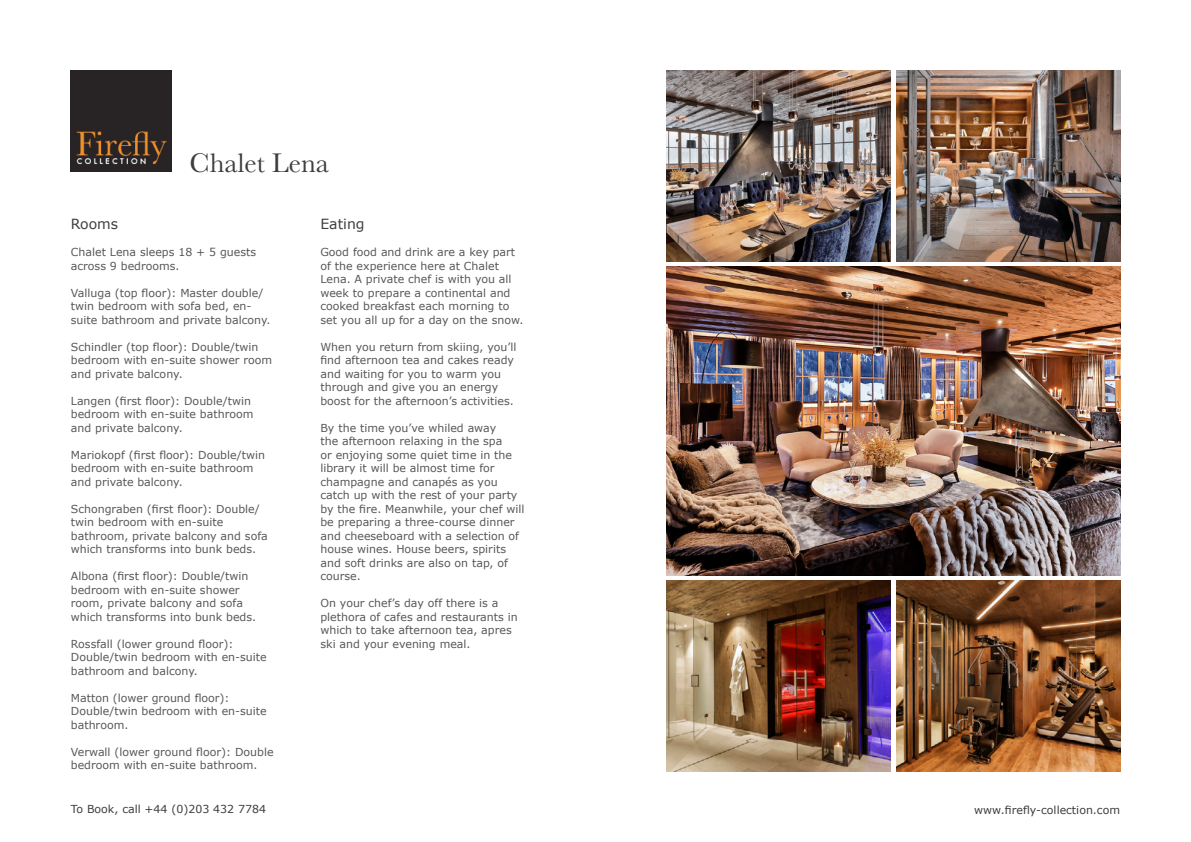
<style>
.page{position:relative;width:1191px;height:842px;background:#fff}
.page>*{position:absolute;margin:0;border:0;box-sizing:border-box;transform-origin:0 0}
.t1{font:28px "Baskerville";color:#3e3e3f}
.t2{font:14px "Verdana";color:#3e3e3f}
.t3{font:11px/13.5px "Verdana";color:#57585a}
.t4{font:11px "Verdana";color:#3e3e3f}
</style>
<div class="page">
<img style="left:71px;top:71px;width:101px;height:101px">
<img style="left:666px;top:71px;width:224px;height:190px">
<img style="left:896px;top:71px;width:224px;height:190px">
<img style="left:666px;top:267px;width:454px;height:308px">
<img style="left:896px;top:581px;width:224px;height:190px">
<img style="left:666px;top:581px;width:224px;height:190px">
<p class="t1" style="left:190px;top:145px;width:141px">Chalet Lena</p>
<p class="t2" style="left:71px;top:215px;width:49px">Rooms</p>
<p class="t3" style="left:71px;top:245px;width:187px">Chalet Lena sleeps 18 + 5 guests across 9 bedrooms.</p>
<p class="t3" style="left:71px;top:286px;width:201px">Valluga (top floor): Master double/ twin bedroom with sofa bed, en&shy;suite bathroom and private balcony.</p>
<p class="t3" style="left:71px;top:340px;width:203px">Schindler (top floor): Double/twin bedroom with en-suite shower room and private balcony.</p>
<p class="t3" style="left:71px;top:394px;width:184px">Langen (first floor): Double/twin bedroom with en-suite bathroom and private balcony.</p>
<p class="t3" style="left:71px;top:448px;width:196px">Mariokopf (first floor): Double/twin bedroom with en-suite bathroom and private balcony.</p>
<p class="t3" style="left:71px;top:502px;width:198px">Schongraben (first floor): Double/ twin bedroom with en-suite bathroom, private balcony and sofa which transforms into bunk beds.</p>
<p class="t3" style="left:71px;top:569px;width:187px">Albona (first floor): Double/twin bedroom with en-suite shower room, private balcony and sofa which transforms into bunk beds.</p>
<p class="t3" style="left:71px;top:637px;width:197px">Rossfall (lower ground floor):<br>Double/twin bedroom with en-suite bathroom and balcony.</p>
<p class="t3" style="left:71px;top:691px;width:197px">Matton (lower ground floor):<br>Double/twin bedroom with en-suite bathroom.</p>
<p class="t3" style="left:71px;top:745px;width:204px">Verwall (lower ground floor): Double bedroom with en-suite bathroom.</p>
<p class="t4" style="left:71px;top:802px;width:197px">To Book, call +44 (0)203 432 7784</p>
<p class="t2" style="left:320px;top:215px;width:46px">Eating</p>
<p class="t3" style="left:320px;top:245px;width:205px">Good food and drink are a key part of the experience here at Chalet<br>Lena. A private chef is with you all week to prepare a continental and cooked breakfast each morning to set you all up for a day on the snow.</p>
<p class="t3" style="left:320px;top:340px;width:198px">When you return from skiing, you’ll find afternoon tea and cakes ready and waiting for you to warm you through and give you an energy boost for the afternoon’s activities.</p>
<p class="t3" style="left:320px;top:421px;width:206px">By the time you’ve whiled away<br>the afternoon relaxing in the spa<br>or enjoying some quiet time in the library it will be almost time for champagne and canapés as you catch up with the rest of your party by the fire. Meanwhile, your chef will be preparing a three-course dinner and cheeseboard with a selection of house wines. House beers, spirits and soft drinks are also on tap, of course.</p>
<p class="t3" style="left:320px;top:596px;width:199px">On your chef’s day off there is a plethora of cafes and restaurants in which to take afternoon tea, apres ski and your evening meal.</p>
<p class="t4" style="left:974px;top:803px;width:147px">www.firefly-collection.com</p>
</div>
